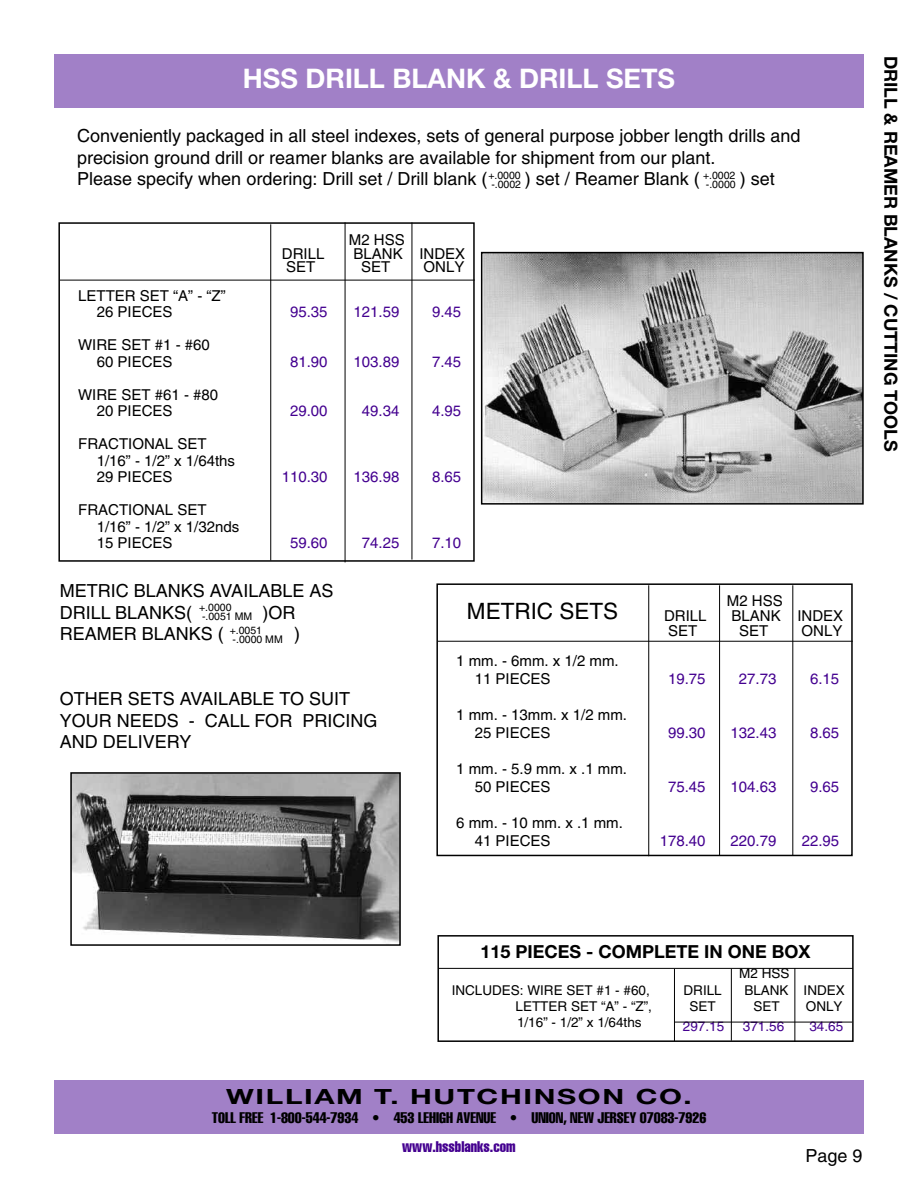
<style>
.page{position:relative;width:918px;height:1188px;background:#fff}
.page>*{position:absolute;margin:0;border:0;box-sizing:border-box;transform-origin:0 0}
.t1{font:700 27px "Helvetica Neue";color:#fff}
.t2{font:22.5px "Helvetica";color:#000}
.t3{font:700 21px "Helvetica Neue";letter-spacing:.055em;color:#000;scale:1.4 1}
.t4{font:18px/21.6px "Helvetica";color:#000}
.t5{font:700 18px "Helvetica Neue";color:#000}
.t6{font:15px/16.5px "Helvetica";color:#000}
.t7{font:15px "Helvetica";color:#440090}
.t8{font:extra-condensed 15px "Helvetica";color:#000}
.t9{font:extra-condensed 15px "Helvetica";color:#440090}
.t10{font:13.5px "Helvetica";color:#000}
.t11{font:13.5px "Helvetica";color:#440090}
.t12{font:10.5px/9px "Helvetica";color:#000}
</style>
<div class="page">
<div style="left:54px;top:1080px;width:810px;height:54px;background:#a180c7"></div>
<div style="left:54px;top:54px;width:810px;height:54px;background:#a180c7"></div>
<div style="left:58px;top:222px;width:417px;height:340px;border:2px solid #000"></div>
<hr style="left:60px;top:280px;width:415px;height:1px;background:#000">
<hr style="left:270px;top:224px;width:1px;height:336px;background:#000">
<hr style="left:412px;top:222px;width:1px;height:338px;background:#000">
<hr style="left:345px;top:222px;width:1px;height:340px;background:#000">
<div style="left:436px;top:583px;width:417px;height:273px;border:2px solid #000"></div>
<hr style="left:438px;top:641px;width:415px;height:1px;background:#000">
<hr style="left:648px;top:585px;width:1px;height:271px;background:#000">
<hr style="left:792px;top:585px;width:1px;height:270px;background:#000">
<hr style="left:719px;top:585px;width:1px;height:270px;background:#000">
<div style="left:437px;top:935px;width:417px;height:107px;border:2px solid #000"></div>
<hr style="left:439px;top:968px;width:414px;height:1px;background:#000">
<hr style="left:674px;top:969px;width:1px;height:72px;background:#000">
<hr style="left:731px;top:969px;width:1px;height:72px;background:#000">
<hr style="left:794px;top:968px;width:1px;height:74px;background:#000">
<hr style="left:675px;top:1022px;width:177px;height:1px;background:#000">
<img style="left:484px;top:255px;width:377px;height:247px">
<div style="left:481px;top:252px;width:383px;height:253px;border:2px solid #000"></div>
<img style="left:73px;top:775px;width:325px;height:167px">
<div style="left:70px;top:772px;width:331px;height:174px;border:2px solid #000"></div>
<h1 class="t1" style="left:243px;top:69px;width:434px">HSS DRILL BLANK &amp; DRILL SETS</h1>
<p class="t4" style="left:77px;top:127px;width:725px">Conveniently packaged in all steel indexes, sets of general purpose jobber length drills and precision ground drill or reamer blanks are available for shipment from our plant.<br>Please specify when ordering: Drill set / Drill blank (</p>
<p class="t12" style="left:703px;top:172px;width:34px">+.0002 -.0000</p>
<p class="t12" style="left:488px;top:172px;width:34px">+.0000 -.0002</p>
<p class="t4" style="left:525px;top:170px;width:177px">) set / Reamer Blank (</p>
<p class="t4" style="left:740px;top:170px;width:37px">) set</p>
<p class="t6" style="left:349px;top:233px;width:57px">M2 HSS</p>
<p class="t6" style="left:97px;top:289px;width:130px;text-indent:-19px">LETTER SET “A” - “Z”<br>26 PIECES</p>
<p class="t6" style="left:97px;top:338px;width:115px;text-indent:-19px">WIRE SET #1 - #60<br>60 PIECES</p>
<p class="t6" style="left:97px;top:388px;width:123px;text-indent:-19px">WIRE SET #61 - #80<br>20 PIECES</p>
<p class="t6" style="left:97px;top:437px;width:140px;text-indent:-19px">FRACTIONAL SET<br>1/16” - 1/2” x 1/64ths<br>29 PIECES</p>
<p class="t6" style="left:97px;top:503px;width:144px;text-indent:-19px">FRACTIONAL SET<br>1/16” - 1/2” x 1/32nds<br>15 PIECES</p>
<p class="t6" style="left:282px;top:247px;width:44px">DRILL</p>
<p class="t6" style="left:354px;top:247px;width:113px">BLANK INDEX</p>
<p class="t6" style="left:286px;top:260px;width:31px">SET</p>
<p class="t6" style="left:361px;top:260px;width:31px">SET</p>
<p class="t6" style="left:424px;top:260px;width:42px">ONLY</p>
<p class="t7" style="left:290px;top:306px;width:39px">95.35</p>
<p class="t7" style="left:354px;top:306px;width:47px">121.59</p>
<p class="t7" style="left:432px;top:306px;width:31px">9.45</p>
<p class="t7" style="left:290px;top:356px;width:39px">81.90</p>
<p class="t7" style="left:354px;top:356px;width:47px">103.89</p>
<p class="t7" style="left:432px;top:356px;width:31px">7.45</p>
<p class="t7" style="left:290px;top:405px;width:39px">29.00</p>
<p class="t7" style="left:362px;top:405px;width:39px">49.34</p>
<p class="t7" style="left:432px;top:405px;width:31px">4.95</p>
<p class="t7" style="left:282px;top:471px;width:47px">110.30</p>
<p class="t7" style="left:354px;top:471px;width:47px">136.98</p>
<p class="t7" style="left:432px;top:471px;width:31px">8.65</p>
<p class="t7" style="left:290px;top:537px;width:39px">59.60</p>
<p class="t7" style="left:362px;top:537px;width:39px">74.25</p>
<p class="t7" style="left:432px;top:537px;width:31px">7.10</p>
<p class="t4" style="left:60px;top:582px;width:275px">METRIC BLANKS AVAILABLE AS<br>DRILL BLANKS(</p>
<p class="t12" style="left:199px;top:604px;width:55px">+.0000 -.0051 MM</p>
<p class="t12" style="left:230px;top:627px;width:55px">+.0051 -.0000 MM</p>
<p class="t4" style="left:262px;top:603px;width:34px">)OR</p>
<p class="t4" style="left:60px;top:625px;width:166px">REAMER BLANKS (</p>
<p class="t4" style="left:294px;top:625px;width:7px">)</p>
<p class="t4" style="left:60px;top:690px;width:319px">OTHER SETS AVAILABLE TO SUIT<br>YOUR NEEDS - CALL FOR PRICING<br>AND DELIVERY</p>
<p class="t2" style="left:467px;top:603px;width:153px">METRIC SETS</p>
<p class="t6" style="left:475px;top:654px;width:145px;line-height:18px;text-indent:-19px">1 mm. - 6mm. x 1/2 mm.<br>11 PIECES</p>
<p class="t6" style="left:475px;top:708px;width:154px;line-height:18px;text-indent:-19px">1 mm. - 13mm. x 1/2 mm.<br>25 PIECES</p>
<p class="t6" style="left:475px;top:762px;width:154px;line-height:18px;text-indent:-19px">1 mm. - 5.9 mm. x .1 mm.<br>50 PIECES</p>
<p class="t6" style="left:475px;top:816px;width:150px;line-height:18px;text-indent:-19px">6 mm. - 10 mm. x .1 mm.<br>41 PIECES</p>
<p class="t6" style="left:727px;top:594px;width:57px">M2 HSS</p>
<p class="t6" style="left:664px;top:609px;width:44px">DRILL</p>
<p class="t6" style="left:732px;top:609px;width:113px">BLANK INDEX</p>
<p class="t6" style="left:668px;top:624px;width:31px">SET</p>
<p class="t6" style="left:739px;top:624px;width:31px">SET</p>
<p class="t6" style="left:802px;top:624px;width:42px">ONLY</p>
<p class="t7" style="left:668px;top:674px;width:39px">19.75</p>
<p class="t7" style="left:739px;top:674px;width:39px">27.73</p>
<p class="t7" style="left:810px;top:674px;width:31px">6.15</p>
<p class="t7" style="left:668px;top:728px;width:39px">99.30</p>
<p class="t7" style="left:731px;top:728px;width:47px">132.43</p>
<p class="t7" style="left:810px;top:728px;width:31px">8.65</p>
<p class="t7" style="left:668px;top:782px;width:39px">75.45</p>
<p class="t7" style="left:731px;top:782px;width:47px">104.63</p>
<p class="t7" style="left:810px;top:782px;width:31px">9.65</p>
<p class="t7" style="left:660px;top:836px;width:47px">178.40</p>
<p class="t7" style="left:731px;top:836px;width:47px">220.79</p>
<p class="t7" style="left:802px;top:836px;width:39px">22.95</p>
<p class="t5" style="left:897px;top:56px;width:398px;rotate:90deg">DRILL &amp; REAMER BLANKS / CUTTING TOOLS</p>
<p class="t5" style="left:481px;top:946px;width:332px">115 PIECES - COMPLETE IN ONE BOX</p>
<p class="t10" style="left:739px;top:969px;width:52px">M2 HSS</p>
<p class="t10" style="left:452px;top:985px;width:200px">INCLUDES: WIRE SET #1 - #60,</p>
<p class="t10" style="left:684px;top:985px;width:40px">DRILL</p>
<p class="t10" style="left:744px;top:985px;width:102px">BLANK INDEX</p>
<p class="t10" style="left:516px;top:1001px;width:138px">LETTER SET “A” - “Z”,</p>
<p class="t10" style="left:690px;top:1001px;width:28px">SET</p>
<p class="t10" style="left:753px;top:1001px;width:28px">SET</p>
<p class="t10" style="left:806px;top:1001px;width:38px">ONLY</p>
<p class="t10" style="left:517px;top:1017px;width:126px">1/16” - 1/2” x 1/64ths</p>
<p class="t11" style="left:683px;top:1022px;width:43px">297.15</p>
<p class="t11" style="left:743px;top:1022px;width:43px">371.56</p>
<p class="t11" style="left:809px;top:1022px;width:35px">34.65</p>
<p class="t3" style="left:226px;top:1089px;width:334px">WILLIAM T. HUTCHINSON CO.</p>
<p class="t8" style="left:212px;top:1112px;width:496px">TOLL FREE 1-800-544-7934 • 453 LEHIGH AVENUE • UNION, NEW JERSEY 07083-7926</p>
<p class="t9" style="left:402px;top:1142px;width:115px">www.hssblanks.com</p>
<p class="t4" style="left:805px;top:1147px;width:59px">Page 9</p>
</div>
